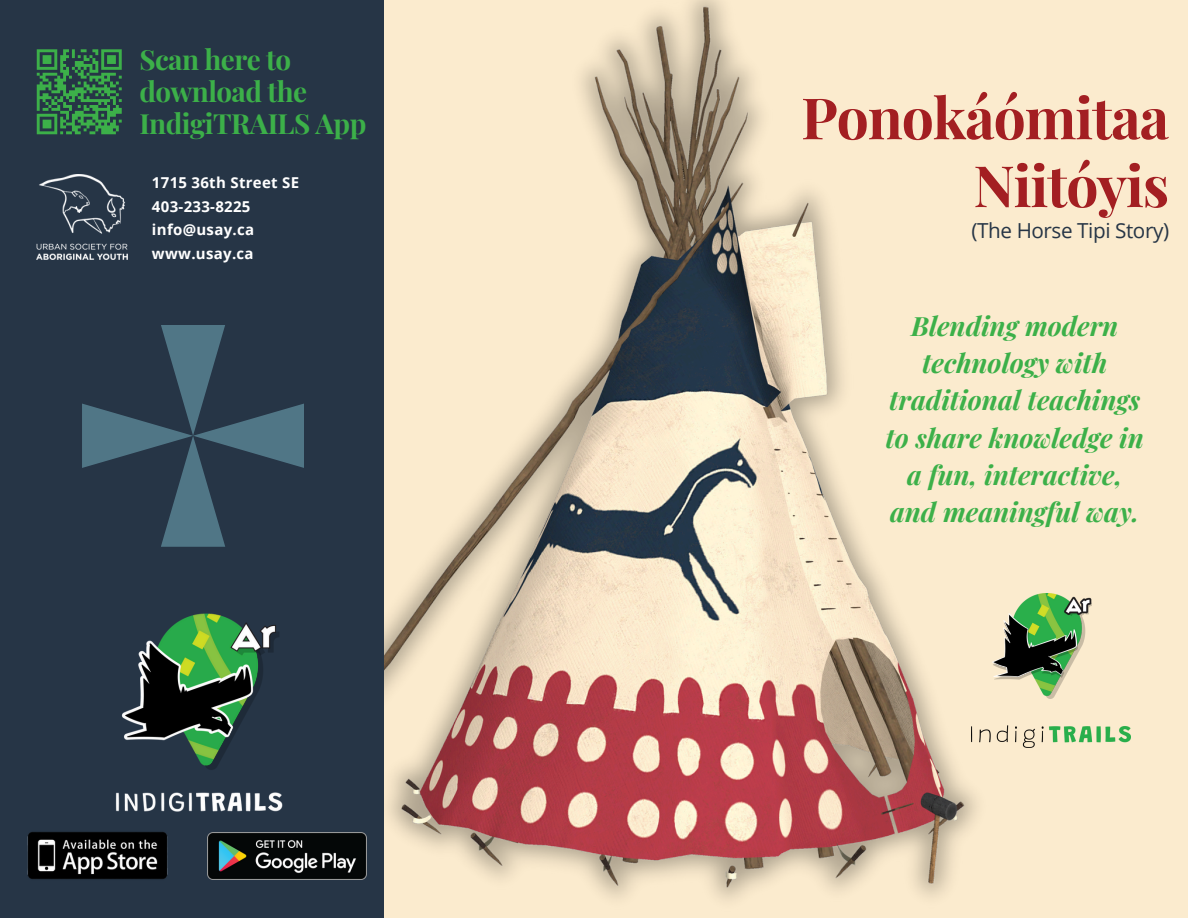
<style>
.page{position:relative;width:1188px;height:918px;background:#fbebce}
.page>*{position:absolute;margin:0;border:0;box-sizing:border-box;transform-origin:0 0}
.t1{font:700 57.15px/67.8px "Playfair Display";letter-spacing:-.02em;color:#a31f22;text-align:right}
.t2{font:700 27.75px/32.2px "Playfair Display";letter-spacing:-.02em;color:#3cb049}
.t3{font:italic 700 26.55px/37.2px "Playfair Display";color:#3cb049;text-align:center}
.t4{font:20.7px "Open Sans";letter-spacing:-.02em;color:#263546}
.t5{font:700 15px "Open Sans";letter-spacing:.02em;color:#fff}
</style>
<div class="page">
<img style="left:384px;top:0;width:666px;height:899px">
<div style="left:0;top:0;width:384px;height:918px;background:#263546"></div>
<svg style="left:82px;top:325px;width:222px;height:222px"></svg>
<img style="left:27px;top:832px;width:141px;height:47px">
<img style="left:207px;top:832px;width:159px;height:47px">
<img style="left:971px;top:723px;width:159px;height:25px">
<img style="left:992px;top:594px;width:99px;height:104px">
<img style="left:115px;top:613px;width:168px;height:199px">
<img style="left:37px;top:174px;width:91px;height:86px">
<svg style="left:36px;top:49px;width:86px;height:86px"></svg>
<h2 class="t2" style="left:139px;top:42px;width:229px">Scan here to download the<br>IndigiTRAILS App</h2>
<p class="t5" style="left:152px;top:172px;width:149px">1715 36th Street SE</p>
<p class="t5" style="left:152px;top:196px;width:100px">403-233-8225</p>
<p class="t5" style="left:152px;top:219px;width:104px">info@usay.ca</p>
<p class="t5" style="left:152px;top:243px;width:103px">www.usay.ca</p>
<p class="t1" style="left:801px;top:82px;width:370px">Ponokáómitaa<br>Niitóyis</p>
<p class="t4" style="left:972px;top:216px;width:199px">(The Horse Tipi Story)</p>
<p class="t3" style="left:885px;top:307px;width:260px">Blending modern technology with traditional teachings to share knowledge in a fun, interactive, and meaningful way.</p>
</div>
